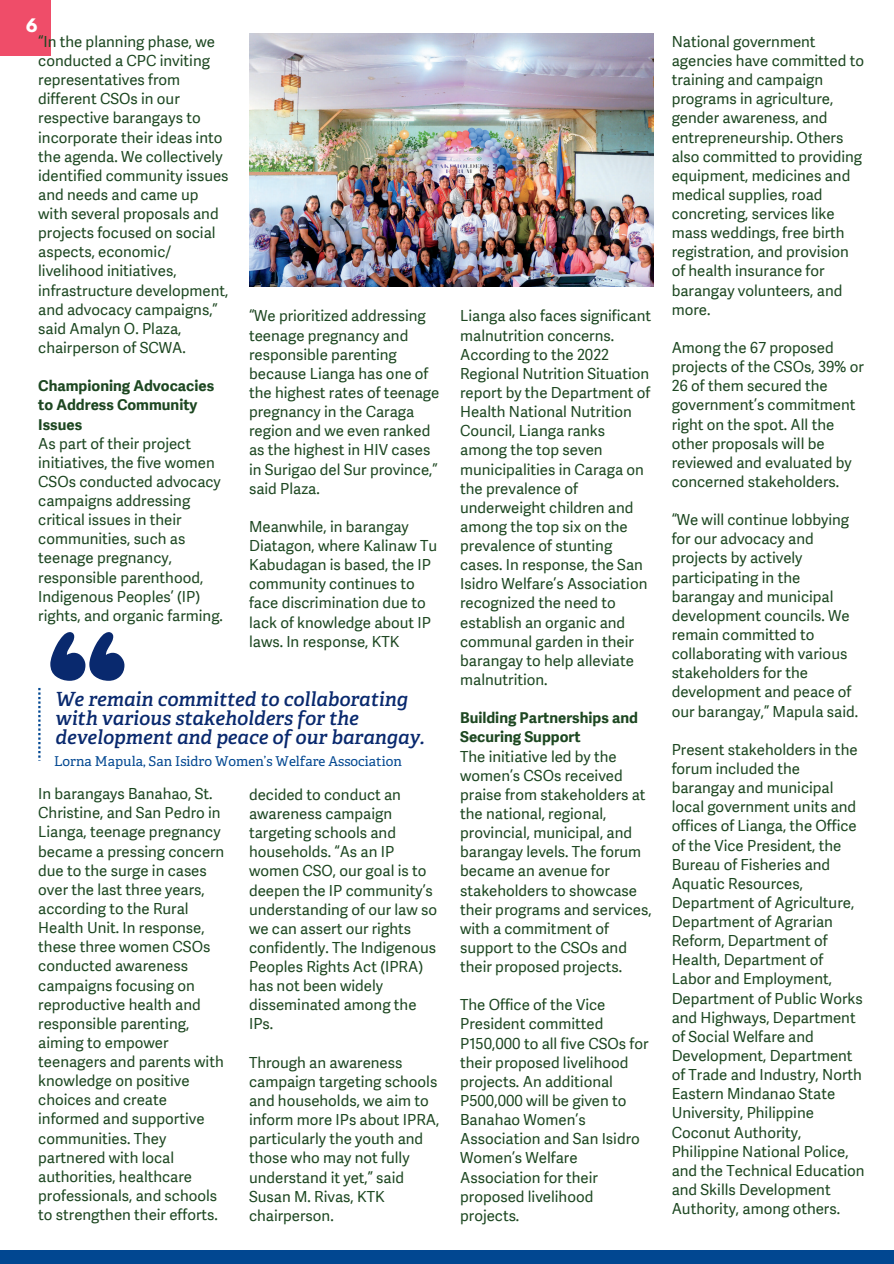
<style>
.page{position:relative;width:894px;height:1264px;background:#fff}
.page>*{position:absolute;margin:0;border:0;box-sizing:border-box;transform-origin:0 0}
.t1{font:220.5px "Chewy";color:#09296e}
.t2{font:italic 600 19.5px/19.2px "Adelle";color:#09296e}
.t3{font:700 16.5px "League Spartan";color:#fff}
.t4{font:15px/19.2px "Adelle Sans PIN";color:#1d4721}
.t5{font:700 15px/19.2px "Adelle Sans PIN";color:#1d4721}
.t6{font:13.5px "Adelle";color:#014791}
</style>
<div class="page">
<div style="left:0;top:1250px;width:893px;height:13px;background:#014791"></div>
<img style="left:249px;top:34px;width:404px;height:253px">
<div style="left:0;top:0;width:51px;height:55px;background:#ef4d69"></div>
<svg style="left:38px;top:688px;width:2px;height:73px"></svg>
<p class="t3" style="left:26px;top:17px;width:13px">6</p>
<p class="t4" style="left:38px;top:32px;width:192px">“In the planning phase, we conducted a CPC inviting representatives from different CSOs in our respective barangays to incorporate their ideas into the agenda. We collectively identified community issues and needs and came up with several proposals and projects focused on social aspects, economic/ livelihood initiatives, infrastructure development, and advocacy campaigns,” said Amalyn O. Plaza, chairperson of SCWA.</p>
<p class="t5" style="left:38px;top:376px;width:177px">Championing Advocacies to Address Community<br>Issues</p>
<p class="t4" style="left:38px;top:434px;width:186px">As part of their project initiatives, the five women<br>CSOs conducted advocacy campaigns addressing critical issues in their communities, such as teenage pregnancy, responsible parenthood,<br>Indigenous Peoples’ (IP) rights, and organic farming.</p>
<p class="t4" style="left:249px;top:307px;width:192px">“We prioritized addressing teenage pregnancy and responsible parenting because Lianga has one of the highest rates of teenage pregnancy in the Caraga region and we even ranked as the highest in HIV cases in Surigao del Sur province,” said Plaza.</p>
<p class="t4" style="left:249px;top:517px;width:190px">Meanwhile, in barangay<br>Diatagon, where Kalinaw Tu<br>Kabudagan is based, the IP community continues to face discrimination due to lack of knowledge about IP laws. In response, KTK</p>
<p class="t1" style="left:44px;top:574px;width:84px">“</p>
<p class="t2" style="left:55px;top:691px;width:370px">We remain committed to collaborating with various stakeholders for the development and peace of our barangay.</p>
<p class="t6" style="left:54px;top:754px;width:349px">Lorna Mapula, San Isidro Women’s Welfare Association</p>
<p class="t4" style="left:38px;top:784px;width:187px">In barangays Banahao, St.<br>Christine, and San Pedro in<br>Lianga, teenage pregnancy became a pressing concern due to the surge in cases over the last three years, according to the Rural<br>Health Unit. In response, these three women CSOs conducted awareness campaigns focusing on reproductive health and responsible parenting, aiming to empower teenagers and parents with knowledge on positive choices and create informed and supportive communities. They partnered with local authorities, healthcare professionals, and schools to strengthen their efforts.</p>
<p class="t4" style="left:249px;top:785px;width:189px">decided to conduct an awareness campaign targeting schools and households. “As an IP women CSO, our goal is to deepen the IP community’s understanding of our law so we can assert our rights confidently. The Indigenous<br>Peoples Rights Act (IPRA) has not been widely disseminated among the<br>IPs.</p>
<p class="t4" style="left:249px;top:1052px;width:192px">Through an awareness campaign targeting schools and households, we aim to inform more IPs about IPRA, particularly the youth and those who may not fully understand it yet,” said<br>Susan M. Rivas, KTK chairperson.</p>
<p class="t4" style="left:460px;top:307px;width:192px">Lianga also faces significant malnutrition concerns.<br>According to the 2022<br>Regional Nutrition Situation report by the Department of<br>Health National Nutrition<br>Council, Lianga ranks among the top seven municipalities in Caraga on the prevalence of underweight children and among the top six on the prevalence of stunting cases. In response, the San<br>Isidro Welfare’s Association recognized the need to establish an organic and communal garden in their barangay to help alleviate malnutrition.</p>
<p class="t5" style="left:460px;top:708px;width:179px">Building Partnerships and<br>Securing Support</p>
<h1 class="t4" style="left:460px;top:746px;width:193px">The initiative led by the women’s CSOs received praise from stakeholders at the national, regional, provincial, municipal, and barangay levels. The forum became an avenue for stakeholders to showcase their programs and services, with a commitment of support to the CSOs and their proposed projects.</h1>
<p class="t4" style="left:460px;top:995px;width:190px">The Office of the Vice<br>President committed<br>P150,000 to all five CSOs for their proposed livelihood projects. An additional<br>P500,000 will be given to<br>Banahao Women’s<br>Association and San Isidro<br>Women’s Welfare<br>Association for their proposed livelihood projects.</p>
<p class="t4" style="left:671px;top:32px;width:194px">National government agencies have committed to training and campaign programs in agriculture, gender awareness, and entrepreneurship. Others also committed to providing equipment, medicines and medical supplies, road concreting, services like mass weddings, free birth registration, and provision of health insurance for barangay volunteers, and more.</p>
<p class="t4" style="left:671px;top:338px;width:194px">Among the 67 proposed projects of the CSOs, 39% or<br>26 of them secured the government’s commitment right on the spot. All the other proposals will be reviewed and evaluated by concerned stakeholders.</p>
<p class="t4" style="left:671px;top:510px;width:188px">“We will continue lobbying for our advocacy and projects by actively participating in the barangay and municipal development councils. We remain committed to collaborating with various stakeholders for the development and peace of our barangay,” Mapula said.</p>
<p class="t4" style="left:671px;top:740px;width:194px">Present stakeholders in the forum included the barangay and municipal local government units and offices of Lianga, the Office of the Vice President, the<br>Bureau of Fisheries and<br>Aquatic Resources,<br>Department of Agriculture,<br>Department of Agrarian<br>Reform, Department of<br>Health, Department of<br>Labor and Employment,<br>Department of Public Works and Highways, Department of Social Welfare and<br>Development, Department of Trade and Industry, North<br>Eastern Mindanao State<br>University, Philippine<br>Coconut Authority,<br>Philippine National Police, and the Technical Education and Skills Development<br>Authority, among others.</p>
</div>
